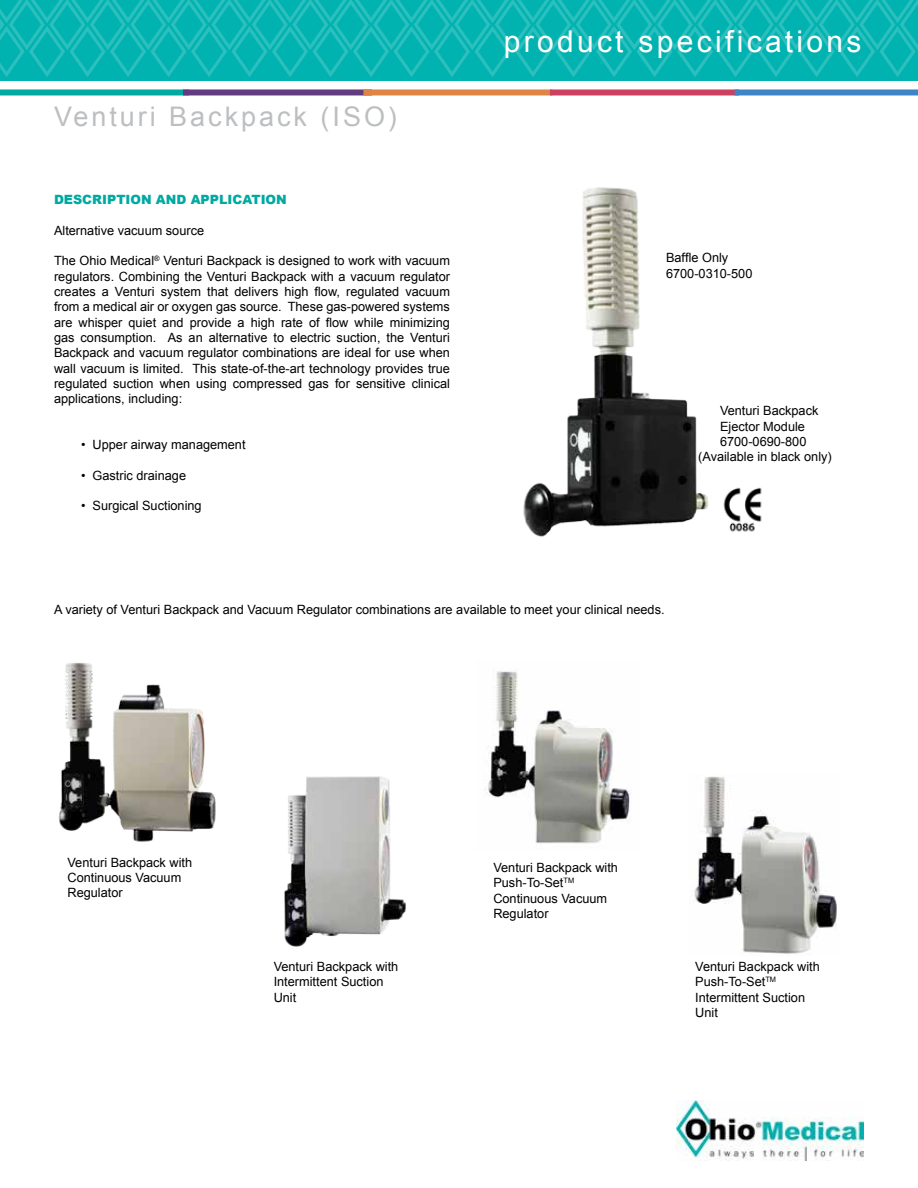
<style>
.page{position:relative;width:918px;height:1188px;background:#fff}
.page>*{position:absolute;margin:0;border:0;box-sizing:border-box;transform-origin:0 0}
.t1{font:30px "Arial";letter-spacing:.11em;color:#fff}
.t2{font:27px "Arial";letter-spacing:.11em;color:#bcbec0}
.t3{font:12.75px/15.3px "Arial";color:#000}
.t4{font:900 12.75px "Arial";color:#00a9a1}
</style>
<div class="page">
<div style="left:0;top:0;width:918px;height:81px;background:#00b2b0"></div>
<svg style="left:0;top:0;width:918px;height:77px"></svg>
<div style="left:0;top:89px;width:189px;height:6px;background:#00a9a1"></div>
<div style="left:183px;top:89px;width:189px;height:6px;background:#633b81"></div>
<div style="left:363px;top:89px;width:189px;height:6px;background:#de8445"></div>
<div style="left:550px;top:89px;width:189px;height:6px;background:#cb415f"></div>
<div style="left:735px;top:89px;width:183px;height:6px;background:#3d85c6"></div>
<img style="left:676px;top:1101px;width:188px;height:60px">
<img style="left:284px;top:776px;width:122px;height:171px">
<img style="left:58px;top:662px;width:158px;height:180px">
<img style="left:484px;top:671px;width:147px;height:173px">
<img style="left:691px;top:776px;width:146px;height:178px">
<img style="left:523px;top:187px;width:186px;height:350px">
<img style="left:723px;top:487px;width:39px;height:45px">
<h2 class="t2" style="left:54px;top:98px;width:344px">Venturi Backpack (ISO)</h2>
<p class="t4" style="left:54px;top:190px;width:234px">DESCRIPTION AND APPLICATION</p>
<p class="t3" style="left:54px;top:223px;width:152px">Alternative vacuum source</p>
<p class="t3" style="left:54px;top:253px;width:398px;text-align:justify">The Ohio Medical<sup>®</sup> Venturi Backpack is designed to work with vacuum regulators. Combining the Venturi Backpack with a vacuum regulator creates a Venturi system that delivers high flow, regulated vacuum from a medical air or oxygen gas source. These gas-powered systems are whisper quiet and provide a high rate of flow while minimizing gas consumption. As an alternative to electric suction, the Venturi Backpack and vacuum regulator combinations are ideal for use when wall vacuum is limited. This state-of-the-art technology provides true regulated suction when using compressed gas for sensitive clinical applications, including:</p>
<p class="t3" style="left:81px;top:437px;width:166px">• Upper airway management</p>
<p class="t3" style="left:81px;top:468px;width:107px">• Gastric drainage</p>
<p class="t3" style="left:81px;top:498px;width:122px">• Surgical Suctioning</p>
<h1 class="t1" style="left:504px;top:22px;width:359px">product specifications</h1>
<p class="t3" style="left:666px;top:250px;width:88px">Baffle Only<br>6700-0310-500</p>
<p class="t3" style="left:720px;top:403px;width:100px">Venturi Backpack</p>
<p class="t3" style="left:720px;top:419px;width:87px">Ejector Module</p>
<p class="t3" style="left:720px;top:434px;width:88px">6700-0690-800</p>
<p class="t3" style="left:698px;top:449px;width:135px">(Available in black only)</p>
<p class="t3" style="left:54px;top:602px;width:612px">A variety of Venturi Backpack and Vacuum Regulator combinations are available to meet your clinical needs.</p>
<p class="t3" style="left:68px;top:855px;width:126px">Venturi Backpack with<br>Continuous Vacuum<br>Regulator</p>
<p class="t3" style="left:274px;top:959px;width:126px">Venturi Backpack with<br>Intermittent Suction<br>Unit</p>
<p class="t3" style="left:493px;top:860px;width:126px">Venturi Backpack with<br>Push-To-Set<sup>TM<br></sup>Continuous Vacuum<br>Regulator</p>
<p class="t3" style="left:695px;top:959px;width:126px">Venturi Backpack with<br>Push-To-Set<sup>TM<br></sup>Intermittent Suction<br>Unit</p>
</div>
